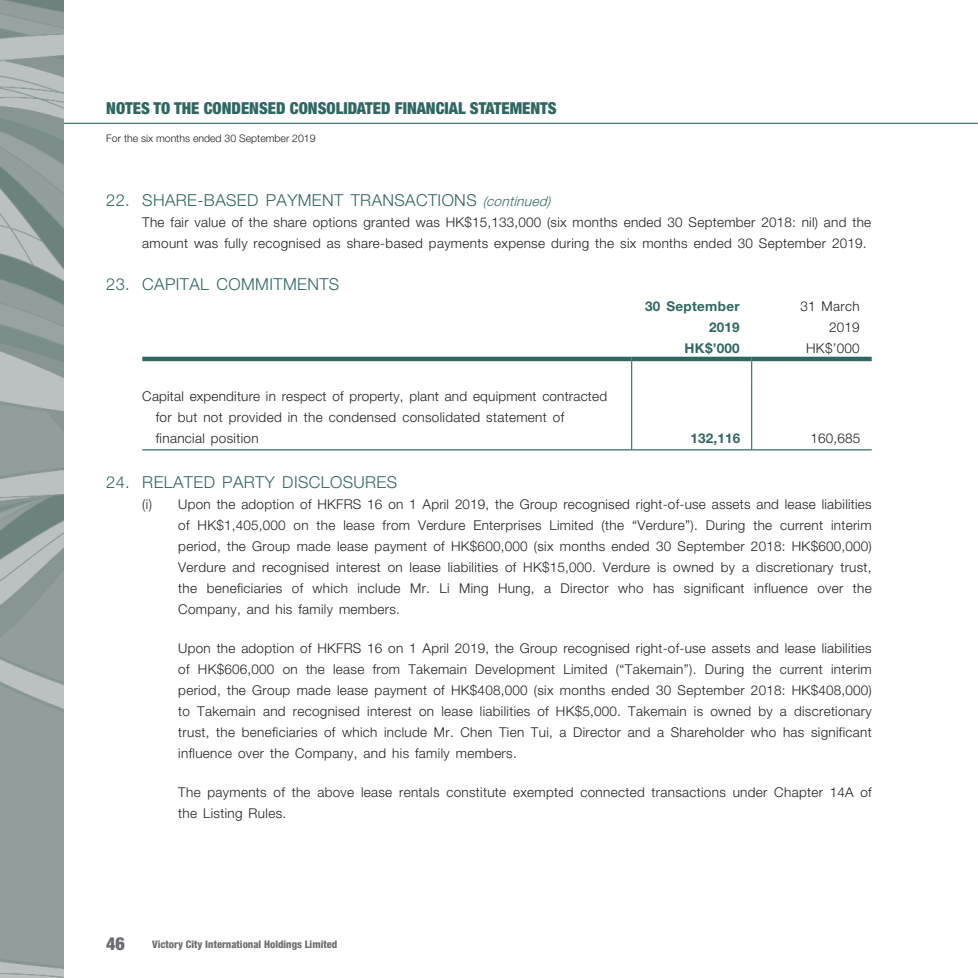
<style>
.page{position:relative;width:978px;height:978px;background:#fff}
.page>*{position:absolute;margin:0;border:0;box-sizing:border-box;transform-origin:0 0}
.t1{font:900 condensed 18px "Helvetica Neue LT Std";color:#6c6d70}
._03_H1{font:300 16.5px "Helvetica Neue LT Std";letter-spacing:.025em;color:#2f6761}
.t2{font:900 condensed 16.5px "Helvetica Neue LT Std";color:#2f6761}
._13_____P4{font:300 13.5px/21px "Helvetica Neue LT Std";letter-spacing:.025em;color:#231f20;text-align:justify}
._08____IN2{font:300 13.5px/21px "Helvetica Neue LT Std";letter-spacing:.025em;color:#231f20;text-align:justify}
._12___P2{font:300 13.5px/21px "Helvetica Neue LT Std";letter-spacing:.02em;color:#231f20}
._01_Body_Text{font:300 13.5px/21px "Helvetica Neue LT Std";letter-spacing:.02em;color:#231f20}
._01_Body_Text-2{font:700 13.5px "Helvetica Neue LT Std";letter-spacing:.015em;color:#2f6761}
.t3{font:800 condensed 10.5px "Helvetica Neue LT Std";color:#6c6d70}
.t4{font:300 10.5px "Helvetica Neue LT Std";color:#231f20}
.s1{font-style:italic;font-size:13.5px}
</style>
<div class="page">
<hr style="left:0;top:123px;width:978px;height:1px;background:#2f6761">
<img style="left:0;top:0;width:64px;height:978px">
<svg style="left:631px;top:361px;width:1px;height:21px"></svg>
<svg style="left:751px;top:361px;width:1px;height:21px"></svg>
<hr style="left:631px;top:382px;width:1px;height:63px;background:#2f6761">
<hr style="left:751px;top:382px;width:1px;height:63px;background:#2f6761">
<hr style="left:142px;top:357px;width:490px;height:4px;background:#2f6761">
<hr style="left:632px;top:357px;width:120px;height:4px;background:#2f6761">
<hr style="left:752px;top:357px;width:120px;height:4px;background:#2f6761">
<hr style="left:142px;top:449px;width:489px;height:1px;background:#2f6761">
<hr style="left:632px;top:449px;width:119px;height:1px;background:#2f6761">
<hr style="left:752px;top:449px;width:120px;height:1px;background:#2f6761">
<p class="t2" style="left:106px;top:98px;width:452px">NOTES TO THE CONDENSED CONSOLIDATED FINANCIAL STATEMENTS</p>
<p class="t4" style="left:106px;top:132px;width:211px">For the six months ended 30 September 2019</p>
<p class="_03_H1" style="left:106px;top:190px;width:446px">22. SHARE-BASED PAYMENT TRANSACTIONS <span class="s1">(continued)</span></p>
<p class="_12___P2" style="left:142px;top:211px;width:730px">The fair value of the share options granted was HK$15,133,000 (six months ended 30 September 2018: nil) and the amount was fully recognised as share-based payments expense during the six months ended 30 September 2019.</p>
<p class="_03_H1" style="left:106px;top:274px;width:235px">23. CAPITAL COMMITMENTS</p>
<p class="_01_Body_Text-2" style="left:645px;top:298px;width:96px">30 September</p>
<p class="_01_Body_Text" style="left:800px;top:296px;width:61px">31 March</p>
<p class="_01_Body_Text-2" style="left:709px;top:319px;width:32px">2019</p>
<p class="_01_Body_Text" style="left:829px;top:317px;width:32px">2019</p>
<p class="_01_Body_Text-2" style="left:685px;top:340px;width:57px">HK$’000</p>
<p class="_01_Body_Text" style="left:806px;top:338px;width:55px">HK$’000</p>
<p class="_01_Body_Text" style="left:156px;top:386px;width:453px;text-indent:-14px">Capital expenditure in respect of property, plant and equipment contracted for but not provided in the condensed consolidated statement of financial position</p>
<p class="_01_Body_Text-2" style="left:690px;top:430px;width:51px">132,116</p>
<p class="_01_Body_Text" style="left:810px;top:428px;width:51px">160,685</p>
<p class="_03_H1" style="left:106px;top:472px;width:292px">24. RELATED PARTY DISCLOSURES</p>
<p class="_08____IN2" style="left:178px;top:494px;width:695px;text-indent:-36px">(i) Upon the adoption of HKFRS 16 on 1 April 2019, the Group recognised right-of-use assets and lease liabilities of HK$1,405,000 on the lease from Verdure Enterprises Limited (the “Verdure”). During the current interim period, the Group made lease payment of HK$600,000 (six months ended 30 September 2018: HK$600,000)<br>Verdure and recognised interest on lease liabilities of HK$15,000. Verdure is owned by a discretionary trust, the beneficiaries of which include Mr. Li Ming Hung, a Director who has significant influence over the Company, and his family members.</p>
<p class="_13_____P4" style="left:178px;top:638px;width:695px">Upon the adoption of HKFRS 16 on 1 April 2019, the Group recognised right-of-use assets and lease liabilities of HK$606,000 on the lease from Takemain Development Limited (“Takemain”). During the current interim period, the Group made lease payment of HK$408,000 (six months ended 30 September 2018: HK$408,000) to Takemain and recognised interest on lease liabilities of HK$5,000. Takemain is owned by a discretionary trust, the beneficiaries of which include Mr. Chen Tien Tui, a Director and a Shareholder who has significant influence over the Company, and his family members.</p>
<p class="_13_____P4" style="left:178px;top:782px;width:695px">The payments of the above lease rentals constitute exempted connected transactions under Chapter 14A of the Listing Rules.</p>
<h1 class="t1" style="left:106px;top:933px;width:20px">46</h1>
<p class="t3" style="left:152px;top:938px;width:187px">Victory City International Holdings Limited</p>
</div>
